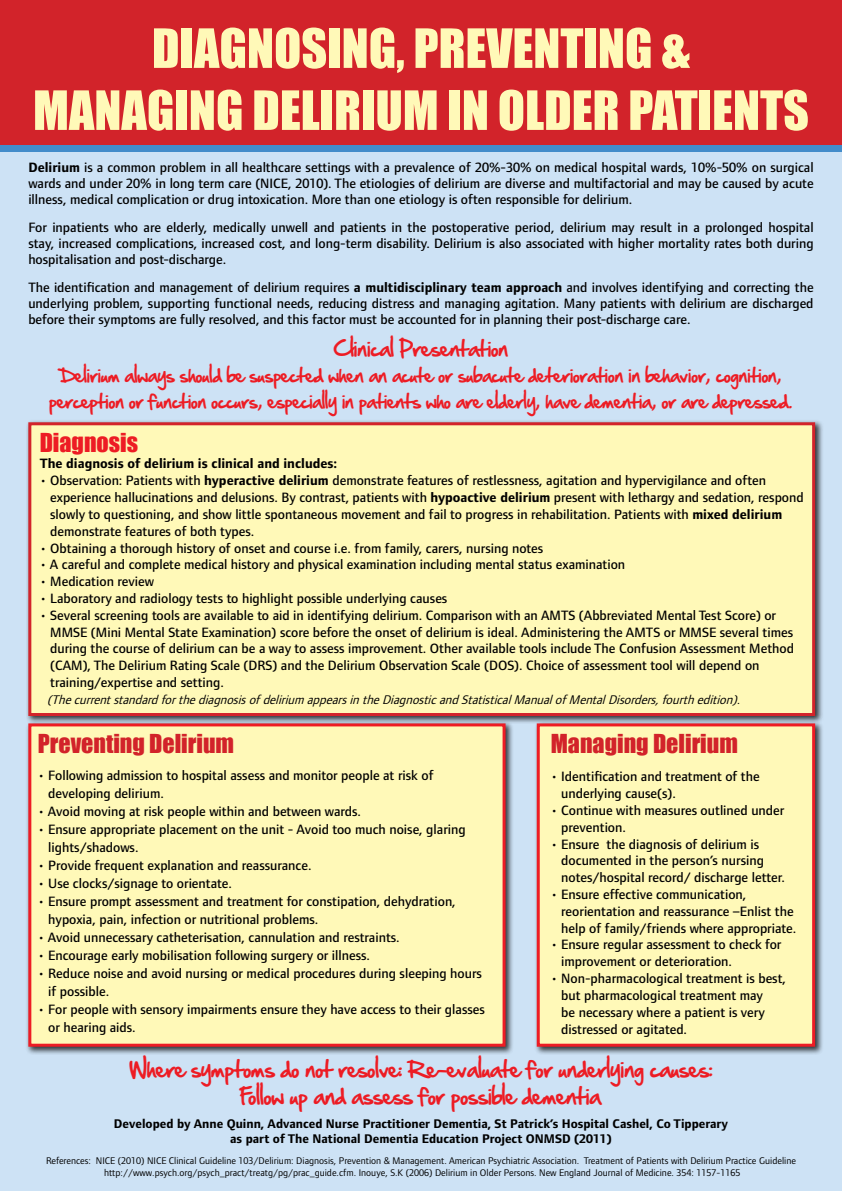
<style>
.page{position:relative;width:842px;height:1191px;background:#cde2f5}
.page>*{position:absolute;margin:0;border:0;box-sizing:border-box;transform-origin:0 0}
.t1{font:50px/62px "Impact";color:#fff9b8;text-align:center}
.t2{font:24px "Impact";color:#d2232a}
.t3{font:24px "Impact";color:#ed1c24}
.t4{font:20px/27px "Hand Of Sean";color:#ed1c24;text-align:center}
.t5{font:19px "Hand Of Sean";color:#ed1c24}
.t6{font:17px/26px "Hand Of Sean";color:#ed1c24;text-align:center}
.t7{font:500 14px/16.8px "Foundry Form Sans";color:#000}
.t8{font:700 14px "Foundry Form Sans";color:#000}
.t9{font:700 13px/15.6px "Foundry Form Sans";color:#000;text-align:center}
.t10{font:italic 13px "Foundry Form Sans";color:#000}
.t11{font:10px/12px "Foundry Form Sans";color:#000;text-align:center}
.s1{font-weight:700}
</style>
<div class="page">
<div style="left:0;top:0;width:842px;height:149px;background:#d2232a"></div>
<div style="left:26px;top:720px;width:488px;height:335px;background:#000;opacity:.75"></div>
<div style="left:28px;top:723px;width:478px;height:323px;background:#fff9b8;border:3px solid #ed1c24"></div>
<div style="left:26px;top:419px;width:797px;height:305px;background:#000;opacity:.75"></div>
<div style="left:28px;top:422px;width:787px;height:294px;background:#fff9b8;border:3px solid #d2232a"></div>
<div style="left:534px;top:720px;width:289px;height:335px;background:#000;opacity:.75"></div>
<div style="left:537px;top:723px;width:278px;height:323px;background:#fff9b8;border:3px solid #ed1c24"></div>
<div style="left:0;top:145px;width:842px;height:7px;background:#438cca"></div>
<h1 class="t1" style="left:33px;top:16px;width:777px">DIAGNOSING, PREVENTING &amp;<br>MANAGING DELIRIUM IN OLDER PATIENTS</h1>
<p class="t7" style="left:28px;top:159px;width:787px;line-height:16px;text-align:justify"><span class="s1">Delirium</span> is a common problem in all healthcare settings with a prevalence of 20%-30% on medical hospital wards, 10%-50% on surgical wards and under 20% in long term care (NICE, 2010). The etiologies of delirium are diverse and multifactorial and may be caused by acute illness, medical complication or drug intoxication. More than one etiology is often responsible for delirium.</p>
<p class="t7" style="left:28px;top:219px;width:787px;line-height:16px;text-align:justify">For inpatients who are elderly, medically unwell and patients in the postoperative period, delirium may result in a prolonged hospital stay, increased complications, increased cost, and long-term disability. Delirium is also associated with higher mortality rates both during hospitalisation and post-discharge.</p>
<p class="t7" style="left:28px;top:279px;width:787px;line-height:16px;text-align:justify">The identification and management of delirium requires <span class="s1">a multidisciplinary team approach</span> and involves identifying and correcting the underlying problem, supporting functional needs, reducing distress and managing agitation. Many patients with delirium are discharged before their symptoms are fully resolved, and this factor must be accounted for in planning their post-discharge care.</p>
<h3 class="t5" style="left:334px;top:331px;width:176px">Clinical Presentation</h3>
<p class="t6" style="left:49px;top:362px;width:745px">Delirium always should be suspected when an acute or subacute deterioration in behavior, cognition, perception or function occurs, especially in patients who are elderly, have dementia, or are depressed.</p>
<h2 class="t3" style="left:40px;top:423px;width:100px">Diagnosis</h2>
<p class="t8" style="left:40px;top:456px;width:299px">The diagnosis of delirium is clinical and includes:</p>
<p class="t7" style="left:50px;top:472px;width:755px;text-indent:-10px">• Observation: Patients with <span class="s1">hyperactive delirium</span> demonstrate features of restlessness, agitation and hypervigilance and often experience hallucinations and delusions. By contrast, patients with <span class="s1">hypoactive delirium</span> present with lethargy and sedation, respond slowly to questioning, and show little spontaneous movement and fail to progress in rehabilitation. Patients with <span class="s1">mixed delirium </span>demonstrate features of both types.</p>
<p class="t7" style="left:40px;top:539px;width:505px">• Obtaining a thorough history of onset and course i.e. from family, carers, nursing notes</p>
<p class="t7" style="left:40px;top:556px;width:587px">• A careful and complete medical history and physical examination including mental status examination</p>
<p class="t7" style="left:40px;top:573px;width:116px">• Medication review</p>
<p class="t7" style="left:40px;top:590px;width:409px">• Laboratory and radiology tests to highlight possible underlying causes</p>
<p class="t7" style="left:50px;top:606px;width:745px;text-indent:-10px">• Several screening tools are available to aid in identifying delirium. Comparison with an AMTS (Abbreviated Mental Test Score) or MMSE (Mini Mental State Examination) score before the onset of delirium is ideal. Administering the AMTS or MMSE several times during the course of delirium can be a way to assess improvement. Other available tools include The Confusion Assessment Method (CAM), The Delirium Rating Scale (DRS) and the Delirium Observation Scale (DOS). Choice of assessment tool will depend on training/expertise and setting.</p>
<p class="t10" style="left:47px;top:692px;width:698px">(Thecurrentstandardforthediagnosisofdelirium appearsintheDiagnosticandStatisticalManualofMentalDisorders,fourthedition).</p>
<h2 class="t2" style="left:551px;top:724px;width:189px">Managing Delirium</h2>
<p class="t7" style="left:561px;top:768px;width:200px;text-indent:-10px">• Identification and treatment of the underlying cause(s).</p>
<p class="t7" style="left:561px;top:802px;width:225px;text-indent:-10px">• Continue with measures outlined under prevention.</p>
<p class="t7" style="left:561px;top:835px;width:225px;text-indent:-10px">• Ensure the diagnosis of delirium is documented in the person’s nursing notes/hospital record/ discharge letter.</p>
<p class="t7" style="left:561px;top:886px;width:237px;text-indent:-10px">• Ensure effective communication, reorientation and reassurance –Enlist the help of family/friends where appropriate.</p>
<p class="t7" style="left:561px;top:936px;width:222px;text-indent:-10px">• Ensure regular assessment to check for improvement or deterioration.</p>
<p class="t7" style="left:561px;top:970px;width:226px;text-indent:-10px">• Non-pharmacological treatment is best, but pharmacological treatment may<br>be necessary where a patient is very distressed or agitated.</p>
<h2 class="t2" style="left:38px;top:724px;width:198px">Preventing Delirium</h2>
<p class="t7" style="left:48px;top:766px;width:387px;line-height:18px;text-indent:-10px">• Following admission to hospital assess and monitor people at risk of developing delirium.</p>
<p class="t7" style="left:38px;top:802px;width:325px">• Avoid moving at risk people within and between wards.</p>
<p class="t7" style="left:48px;top:820px;width:419px;line-height:18px;text-indent:-10px">• Ensure appropriate placement on the unit - Avoid too much noise, glaring lights/shadows.</p>
<p class="t7" style="left:38px;top:856px;width:275px">• Provide frequent explanation and reassurance.</p>
<p class="t7" style="left:38px;top:874px;width:196px">• Use clocks/signage to orientate.</p>
<p class="t7" style="left:48px;top:892px;width:409px;line-height:18px;text-indent:-10px">• Ensure prompt assessment and treatment for constipation, dehydration, hypoxia, pain, infection or nutritional problems.</p>
<p class="t7" style="left:38px;top:928px;width:363px">• Avoid unnecessary catheterisation, cannulation and restraints.</p>
<p class="t7" style="left:38px;top:946px;width:334px">• Encourage early mobilisation following surgery or illness.</p>
<p class="t7" style="left:48px;top:964px;width:435px;line-height:18px;text-indent:-10px">• Reduce noise and avoid nursing or medical procedures during sleeping hours if possible.</p>
<p class="t7" style="left:48px;top:1000px;width:438px;line-height:18px;text-indent:-10px">• For people with sensory impairments ensure they have access to their glasses or hearing aids.</p>
<h3 class="t4" style="left:130px;top:1055px;width:584px">Where symptoms do not resolve: Re-evaluate for underlying causes:<br>Follow up and assess for possible dementia</h3>
<p class="t9" style="left:114px;top:1115px;width:615px">Developed by Anne Quinn, Advanced Nurse Practitioner Dementia, St Patrick’s Hospital Cashel, Co Tipperary as part of The National Dementia Education Project ONMSD (2011)</p>
<p class="t11" style="left:46px;top:1155px;width:751px">References: NICE (2010) NICE Clinical Guideline 103/Delirium: Diagnosis, Prevention &amp; Management. American Psychiatric Association. Treatment of Patients with Delirium Practice Guideline http://www.psych.org/psych_pract/treatg/pg/prac_guide.cfm. Inouye, S.K (2006) Delirium in Older Persons. New England Journal of Medicine. 354: 1157-1165</p>
</div>
